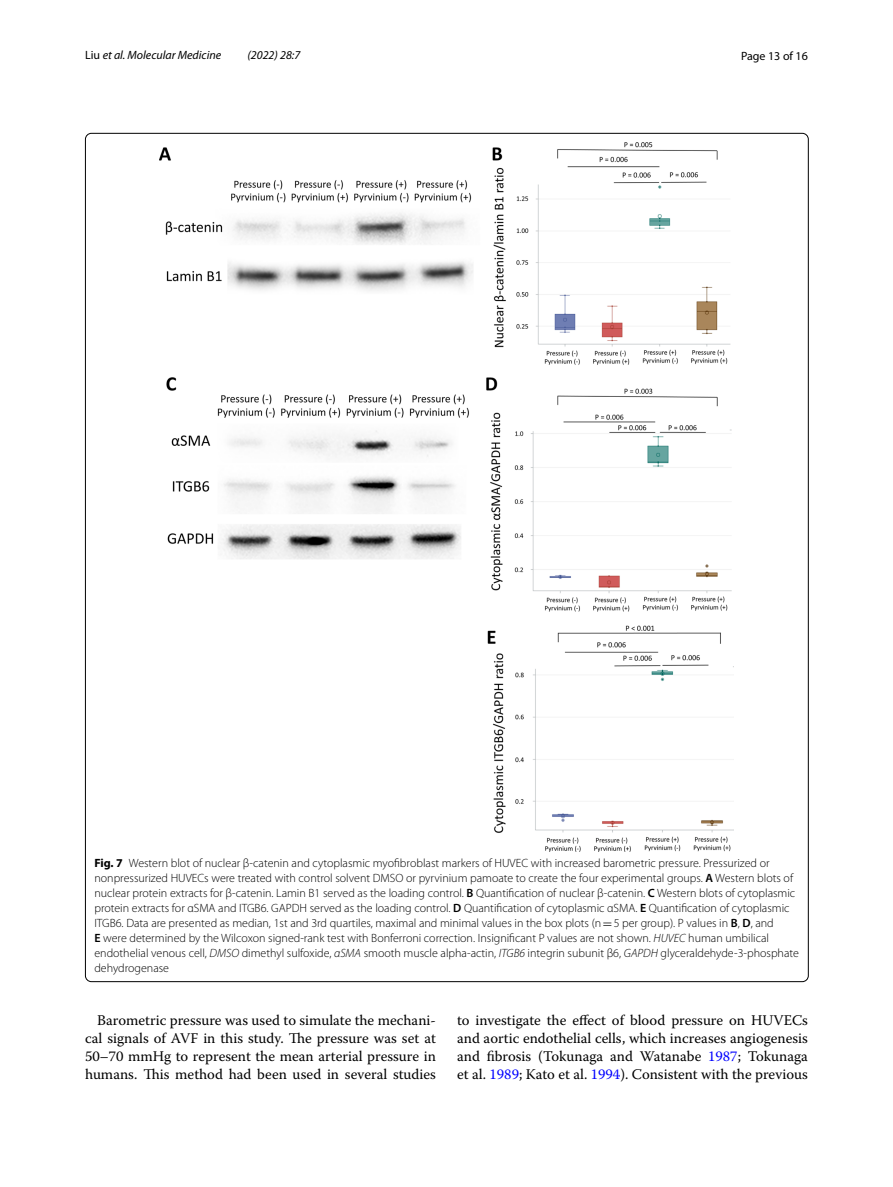
<style>
.page{position:relative;width:893px;height:1187px;background:#fff}
.page>*{position:absolute;margin:0;border:0;box-sizing:border-box;transform-origin:0 0}
.t1{font:14.7px/18px "Warnock Pro";color:#000;text-align:justify}
.t2{font:300 12px/15px "Myriad Pro";color:#000}
.t3{font:italic 12px "Myriad Pro";color:#000}
.t4{font:12px "Myriad Pro";color:#000}
.s1{font-style:normal}
.s2{font-weight:700}
.s3{font-weight:600}
.s4{font-family:"MTSY";font-weight:400}
.s5{font-style:italic}
.s6{color:#00f}
</style>
<div class="page">
<img style="left:160px;top:142px;width:574px;height:709px">
<p class="t3" style="left:85px;top:48px;width:138px"><span class="s1">Liu</span> et al. Molecular Medicine</p>
<p class="t3" style="left:248px;top:48px;width:54px">(2022) 28:7</p>
<p class="t4" style="left:741px;top:48px;width:68px">Page 13 of 16</p>
<p class="t2" style="left:94px;top:855px;width:706px"><span class="s2">Fig. 7</span> Western blot of nuclear β-catenin and cytoplasmic myofibroblast markers of HUVEC with increased barometric pressure. Pressurized or nonpressurized HUVECs were treated with control solvent DMSO or pyrvinium pamoate to create the four experimental groups. <span class="s3">A</span> Western blots of nuclear protein extracts for β-catenin. Lamin B1 served as the loading control. <span class="s3">B</span> Quantification of nuclear β-catenin. <span class="s3">C</span> Western blots of cytoplasmic protein extracts for αSMA and ITGB6. GAPDH served as the loading control. <span class="s3">D</span> Quantification of cytoplasmic αSMA. <span class="s3">E</span> Quantification of cytoplasmic ITGB6. Data are presented as median, 1st and 3rd quartiles, maximal and minimal values in the box plots (n<span class="s4">=</span>5 per group). P values in <span class="s3">B</span>, <span class="s3">D</span>, and<br><span class="s3">E</span> were determined by the Wilcoxon signed-rank test with Bonferroni correction. Insignificant P values are not shown. <span class="s5">HUVEC</span> human umbilical endothelial venous cell, <span class="s5">DMSO</span> dimethyl sulfoxide, <span class="s5">αSMA</span> smooth muscle alpha-actin, <span class="s5">ITGB6</span> integrin subunit β6, <span class="s5">GAPDH</span> glyceraldehyde-3-phosphate dehydrogenase</p>
<p class="t1" style="left:85px;top:1010px;width:352px;text-indent:12px">Barometric pressure was used to simulate the mechani&shy;cal signals of AVF in this study. The pressure was set at 50–70 mmHg to represent the mean arterial pressure in humans. This method had been used in several studies</p>
<p class="t1" style="left:457px;top:1010px;width:352px">to investigate the effect of blood pressure on HUVECs and aortic endothelial cells, which increases angiogenesis and fibrosis (Tokunaga and Watanabe <span class="s6">1987</span>; Tokunaga et al. <span class="s6">1989</span>; Kato et al. <span class="s6">1994</span>). Consistent with the previous</p>
</div>
